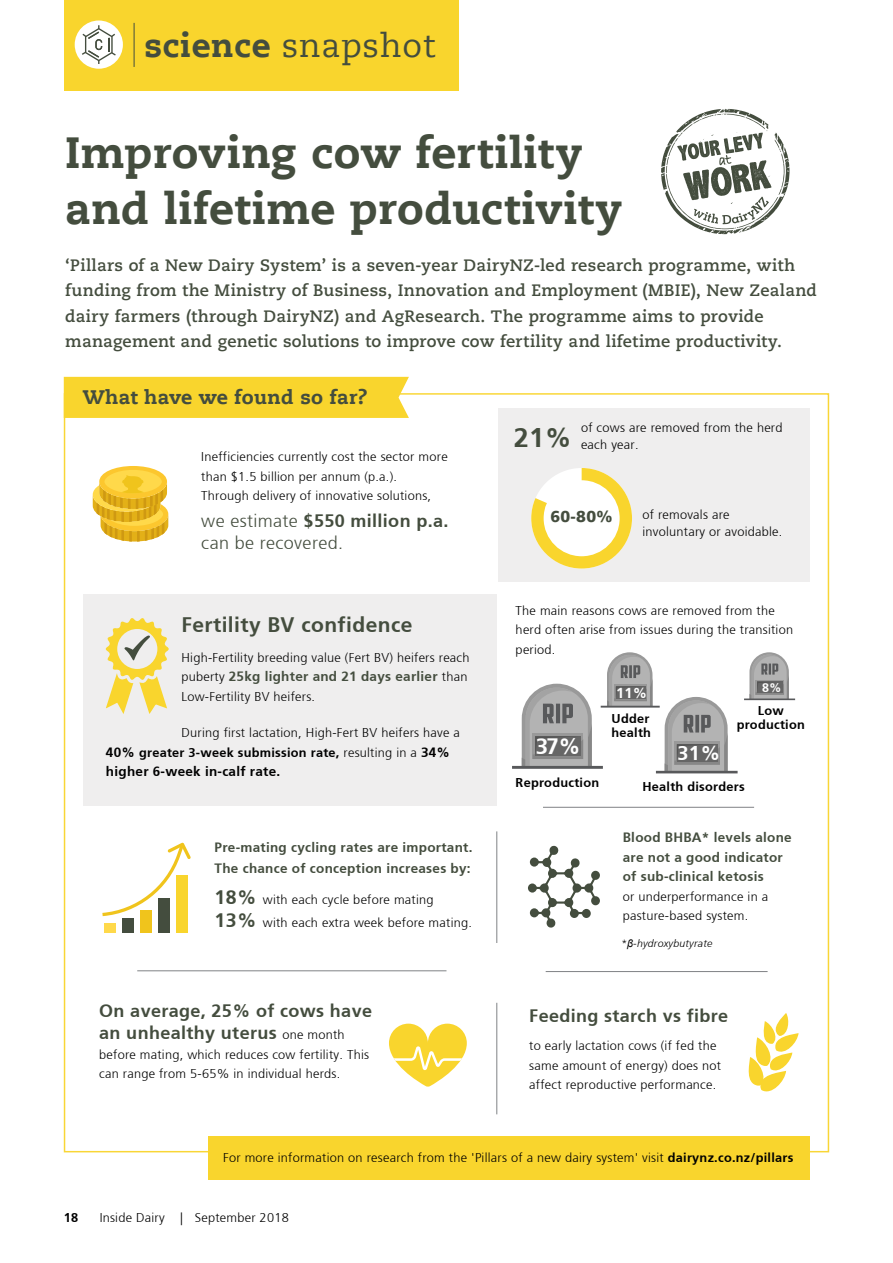
<style>
.page{position:relative;width:893px;height:1263px;background:#fff}
.page>*{position:absolute;margin:0;border:0;box-sizing:border-box;transform-origin:0 0}
.t1{font:800 43.5px/55.5px "Caecilia LT Std";letter-spacing:.01em;color:#444d3e}
.t2{font:33px "Caecilia LT Std";letter-spacing:.02em;color:#444d3e}
.t3{font:700 27px "Frutiger";color:#444d3e}
.t4{font:700 22.2px "Frutiger";color:#fff}
.t5{font:700 21px "Frutiger";letter-spacing:.02em;color:#444d3e}
.t6{font:700 19.95px "Frutiger";color:#fff}
.t7{font:800 19.5px "Caecilia LT Std";letter-spacing:.02em;color:#444d3e}
.t8{font:700 18px/22.5px "Frutiger";letter-spacing:.02em;color:#444d3e}
.t9{font:300 18px/22.5px "Frutiger";letter-spacing:.02em;color:#444d3e}
.t10{font:700 16.5px/25.5px "Caecilia LT Std";letter-spacing:.015em;color:#444d3e}
.t11{font:900 16.05px "Frutiger LT";color:#444d3e}
.t12{font:700 14.4px "Frutiger";color:#fff}
.t13{font:700 13.5px/19.5px "Frutiger";letter-spacing:.02em;color:#444d3e}
.t14{font:700 13.5px "Frutiger";letter-spacing:.02em;color:#000}
.t15{font:300 12.75px/19.5px "Frutiger";letter-spacing:.02em;color:#000}
.t16{font:700 12.75px/13.5px "Frutiger";letter-spacing:.02em;color:#000;text-align:center}
.t17{font:700 12.45px "Frutiger";color:#fff}
.t18{font:italic 300 10.5px "Frutiger";letter-spacing:.02em;color:#000}
.s1{font-weight:800}
.s2{font-weight:700}
.s3{font-weight:300;font-size:12.75px;color:#000}
.s4{font-weight:700;font-size:13.5px}
.s5{font-weight:700;font-size:19.5px;color:#444d3e}
.s6{font-family:"Arial";font-weight:400}
</style>
<div class="page">
<div style="left:83px;top:594px;width:413px;height:211px;background:#efeeee"></div>
<div style="left:498px;top:408px;width:311px;height:174px;background:#efeeee"></div>
<div style="left:64px;top:0;width:395px;height:91px;background:#f9d52d"></div>
<hr style="left:134px;top:23px;width:1px;height:44px;background:#444d3e">
<div style="left:75px;top:21px;width:48px;height:48px;background:#fff;border-radius:50%"></div>
<svg style="left:82px;top:25px;width:34px;height:39px"></svg>
<svg style="left:88px;top:50px;width:11px;height:8px"></svg>
<svg style="left:88px;top:32px;width:11px;height:7px"></svg>
<div style="left:64px;top:377px;width:345px;height:41px;background:#f9d52d"></div>
<hr style="left:137px;top:970px;width:309px;height:1px;background:#808285">
<hr style="left:543px;top:807px;width:211px;height:1px;background:#808285">
<hr style="left:496px;top:1003px;width:1px;height:111px;background:#808285">
<div style="left:99px;top:466px;width:68px;height:32px;background:#fcc72e;border-radius:50%"></div>
<div style="left:104px;top:470px;width:58px;height:23px;background:#ffd94a;border-radius:50%"></div>
<svg style="left:93px;top:475px;width:75px;height:67px"></svg>
<svg style="left:531px;top:468px;width:101px;height:100px"></svg>
<div style="left:544px;top:480px;width:76px;height:76px;background:#fff;border-radius:50%"></div>
<svg style="left:105px;top:618px;width:64px;height:96px"></svg>
<div style="left:104px;top:923px;width:12px;height:9px;background:#ffd94a"></div>
<div style="left:122px;top:918px;width:12px;height:14px;background:#444d3e"></div>
<div style="left:140px;top:910px;width:11px;height:22px;background:#f0c41c"></div>
<div style="left:158px;top:898px;width:11px;height:34px;background:#444d3e"></div>
<div style="left:176px;top:875px;width:11px;height:57px;background:#f9d52d"></div>
<svg style="left:102px;top:842px;width:89px;height:74px"></svg>
<hr style="left:546px;top:971px;width:222px;height:1px;background:#808285">
<svg style="left:748px;top:1013px;width:50px;height:79px"></svg>
<svg style="left:528px;top:845px;width:72px;height:83px"></svg>
<div style="left:583px;top:910px;width:7px;height:7px;background:#444d3e;border-radius:50%"></div>
<svg style="left:389px;top:1024px;width:78px;height:63px"></svg>
<div style="left:208px;top:1136px;width:601px;height:44px;background:#f9d52d"></div>
<hr style="left:496px;top:831px;width:1px;height:112px;background:#808285">
<svg style="left:522px;top:684px;width:70px;height:82px;background:#9e9f9f"></svg>
<hr style="left:512px;top:766px;width:91px;height:3px;background:#58595b">
<svg style="left:665px;top:697px;width:63px;height:74px;background:#9f9f9f"></svg>
<hr style="left:656px;top:771px;width:82px;height:2px;background:#58595b">
<svg style="left:607px;top:652px;width:45px;height:54px;background:#9f9f9f"></svg>
<hr style="left:601px;top:706px;width:59px;height:2px;background:#58595b">
<svg style="left:749px;top:652px;width:40px;height:46px;background:#a0a0a0"></svg>
<hr style="left:744px;top:698px;width:51px;height:2px;background:#58595b">
<svg style="left:661px;top:109px;width:129px;height:125px"></svg>
<h2 class="t2" style="left:145px;top:27px;width:293px"><span class="s1">science</span> snapshot</h2>
<h1 class="t1" style="left:65px;top:125px;width:558px">Improving cow fertility and lifetime productivity</h1>
<p class="t10" style="left:65px;top:252px;width:753px">‘Pillars of a New Dairy System’ is a seven-year DairyNZ-led research programme, with funding from the Ministry of Business, Innovation and Employment (MBIE), New Zealand dairy farmers (through DairyNZ) and AgResearch. The programme aims to provide management and genetic solutions to improve cow fertility and lifetime productivity.</p>
<h3 class="t7" style="left:83px;top:385px;width:286px">What have we found so far?</h3>
<p class="t15" style="left:201px;top:447px;width:248px">Inefficiencies currently cost the sector more than $1.5 billion per annum (p.a.).<br>Through delivery of innovative solutions,</p>
<h3 class="t9" style="left:201px;top:510px;width:249px">we estimate <span class="s2">$550 million p.a. </span>can be recovered.</h3>
<h3 class="t5" style="left:181px;top:612px;width:232px">Fertility BV confidence</h3>
<p class="t15" style="left:181px;top:648px;width:290px">High-Fertility breeding value (Fert BV) heifers reach</p>
<p class="t13" style="left:181px;top:667px;width:287px"><span class="s3">puberty</span> 25kg lighter and 21 days earlier <span class="s3">than</span></p>
<p class="t15" style="left:181px;top:687px;width:135px">Low-Fertility BV heifers.</p>
<p class="t15" style="left:106px;top:723px;width:355px;text-indent:75px">During first lactation, High-Fert BV heifers have a<br><span class="s4">40%</span> <span class="s2">greater 3-week submission rate,</span> resulting in a <span class="s4">34%</span></p>
<p class="t14" style="left:106px;top:763px;width:176px">higher 6-week in-calf rate.</p>
<p class="t13" style="left:215px;top:836px;width:259px;line-height:21px">Pre-mating cycling rates are important.<br>The chance of conception increases by:</p>
<p class="t15" style="left:215px;top:888px;width:259px;line-height:23.7px"><span class="s5">18%</span> with each cycle before mating<br><span class="s5">13%</span> with each extra week before mating.</p>
<h3 class="t8" style="left:99px;top:999px;width:274px">On average, 25% of cows have an unhealthy uterus <span class="s3">one month</span></h3>
<p class="t15" style="left:99px;top:1045px;width:271px">before mating, which reduces cow fertility. This can range from 5-65% in individual herds.</p>
<h3 class="t3" style="left:514px;top:422px;width:60px">21%</h3>
<p class="t15" style="left:581px;top:420px;width:203px;line-height:16.5px">of cows are removed from the herd each year.</p>
<p class="t11" style="left:550px;top:507px;width:64px">60-80%</p>
<p class="t15" style="left:642px;top:507px;width:142px;line-height:16.5px">of removals are involuntary or avoidable.</p>
<p class="t15" style="left:516px;top:601px;width:279px">The main reasons cows are removed from the herd often arise from issues during the transition period.</p>
<h3 class="t4" style="left:536px;top:733px;width:46px">37%</h3>
<p class="t16" style="left:516px;top:776px;width:85px">Reproduction</p>
<p class="t12" style="left:616px;top:685px;width:33px">11%</p>
<p class="t16" style="left:611px;top:712px;width:41px;text-align:left">Udder health</p>
<h3 class="t6" style="left:677px;top:742px;width:44px">31%</h3>
<p class="t17" style="left:762px;top:680px;width:21px">8%</p>
<p class="t16" style="left:737px;top:704px;width:70px">Low production</p>
<p class="t16" style="left:642px;top:780px;width:104px">Health disorders</p>
<p class="t13" style="left:623px;top:828px;width:170px">Blood BHBA* levels alone are not a good indicator of sub-clinical ketosis</p>
<p class="t15" style="left:623px;top:887px;width:147px">or underperformance in a pasture-based system.</p>
<p class="t18" style="left:621px;top:938px;width:93px">*<span class="s6">β</span>-hydroxybutyrate</p>
<h3 class="t8" style="left:529px;top:1005px;width:200px">Feeding starch vs fibre</h3>
<p class="t15" style="left:529px;top:1036px;width:193px">to early lactation cows (if fed the same amount of energy) does not affect reproductive performance.</p>
<p class="t15" style="left:223px;top:1148px;width:572px">For more information on research from the 'Pillars of a new dairy system' visit <span class="s2">dairynz.co.nz/pillars</span></p>
<p class="t16" style="left:64px;top:1211px;width:16px">18</p>
<p class="t15" style="left:100px;top:1208px;width:191px">Inside Dairy | September 2018</p>
</div>
